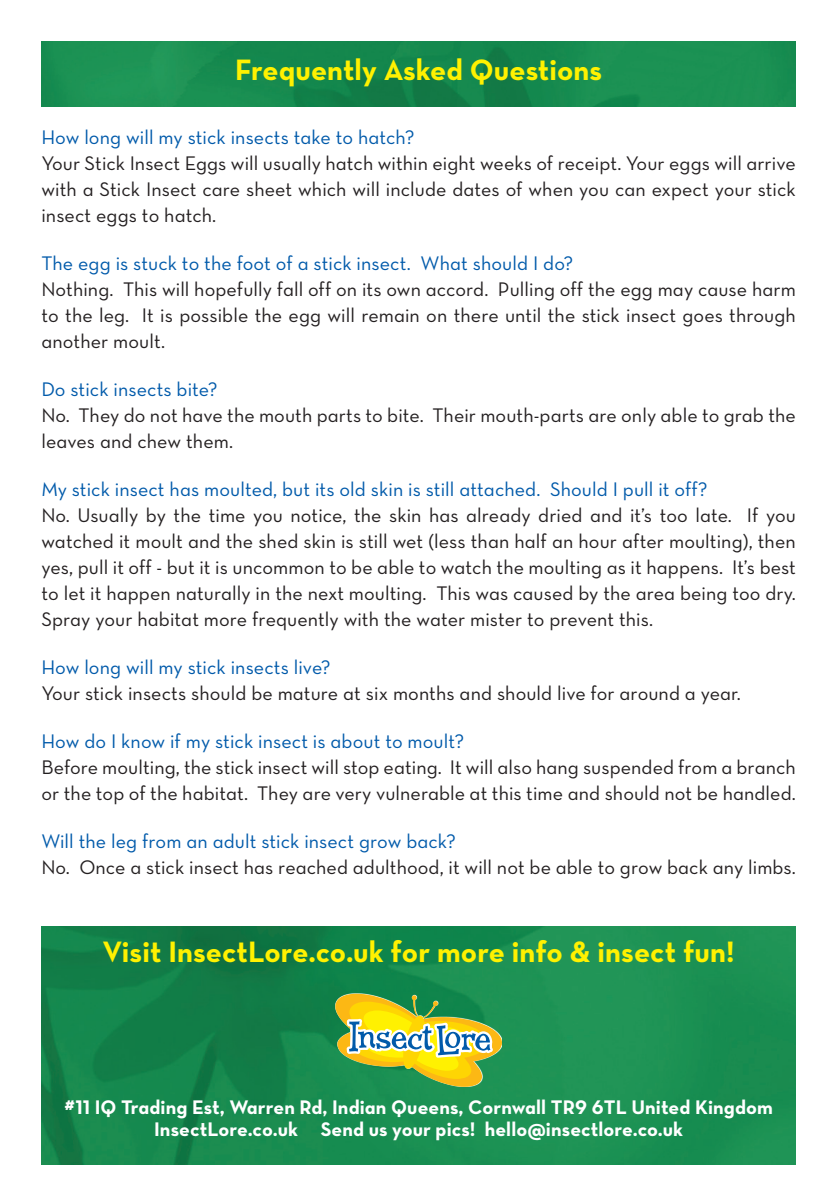
<style>
.page{position:relative;width:840px;height:1193px;background:#fff}
.page>*{position:absolute;margin:0;border:0;box-sizing:border-box;transform-origin:0 0}
.text{font:30px "Neutra Text Bold Alt";letter-spacing:.005em;color:#fff101}
.text-2{font:20px/26px "Neutra Text Book Alt";letter-spacing:.005em;color:#231f20;text-align:justify}
.text-3{font:20px "Neutra Text Book Alt";letter-spacing:.005em;color:#015aaa}
.t1{font:20px "Neutra Text Bold Alt";letter-spacing:.005em;color:#fff}
</style>
<div class="page">
<img style="left:41px;top:41px;width:754px;height:66px">
<img style="left:41px;top:926px;width:754px;height:237px">
<svg style="left:335px;top:993px;width:167px;height:93px;background:#93b452"></svg>
<p class="text" style="left:235px;top:52px;width:368px">Frequently Asked Questions</p>
<p class="text-3" style="left:41px;top:125px;width:374px">How long will my stick insects take to hatch?</p>
<p class="text-2" style="left:41px;top:150px;width:756px">Your Stick Insect Eggs will usually hatch within eight weeks of receipt. Your eggs will arrive with a Stick Insect care sheet which will include dates of when you can expect your stick insect eggs to hatch.</p>
<p class="text-3" style="left:41px;top:251px;width:533px">The egg is stuck to the foot of a stick insect. What should I do?</p>
<p class="text-2" style="left:41px;top:276px;width:756px">Nothing. This will hopefully fall off on its own accord. Pulling off the egg may cause harm to the leg. It is possible the egg will remain on there until the stick insect goes through another moult.</p>
<p class="text-3" style="left:41px;top:377px;width:177px">Do stick insects bite?</p>
<p class="text-2" style="left:41px;top:402px;width:756px">No. They do not have the mouth parts to bite. Their mouth-parts are only able to grab the leaves and chew them.</p>
<p class="text-3" style="left:41px;top:477px;width:667px">My stick insect has moulted, but its old skin is still attached. Should I pull it off?</p>
<p class="text-2" style="left:41px;top:502px;width:756px">No. Usually by the time you notice, the skin has already dried and it’s too late. If you watched it moult and the shed skin is still wet (less than half an hour after moulting), then yes, pull it off - but it is uncommon to be able to watch the moulting as it happens. It’s best to let it happen naturally in the next moulting. This was caused by the area being too dry.<br>Spray your habitat more frequently with the water mister to prevent this.</p>
<p class="text-3" style="left:41px;top:655px;width:290px">How long will my stick insects live?</p>
<p class="text-2" style="left:41px;top:680px;width:701px">Your stick insects should be mature at six months and should live for around a year.</p>
<p class="text-3" style="left:41px;top:729px;width:424px">How do I know if my stick insect is about to moult?</p>
<p class="text-2" style="left:41px;top:754px;width:756px">Before moulting, the stick insect will stop eating. It will also hang suspended from a branch or the top of the habitat. They are very vulnerable at this time and should not be handled.</p>
<p class="text-3" style="left:41px;top:829px;width:416px">Will the leg from an adult stick insect grow back?</p>
<p class="text-2" style="left:41px;top:854px;width:756px">No. Once a stick insect has reached adulthood, it will not be able to grow back any limbs.</p>
<p class="text" style="left:103px;top:932px;width:633px">Visit InsectLore.co.uk for more info &amp; insect fun!</p>
<p class="t1" style="left:64px;top:1094px;width:710px">#11 IQ Trading Est, Warren Rd, Indian Queens, Cornwall TR9 6TL United Kingdom</p>
<p class="t1" style="left:154px;top:1116px;width:530px">InsectLore.co.uk Send us your pics! hello@insectlore.co.uk</p>
</div>
